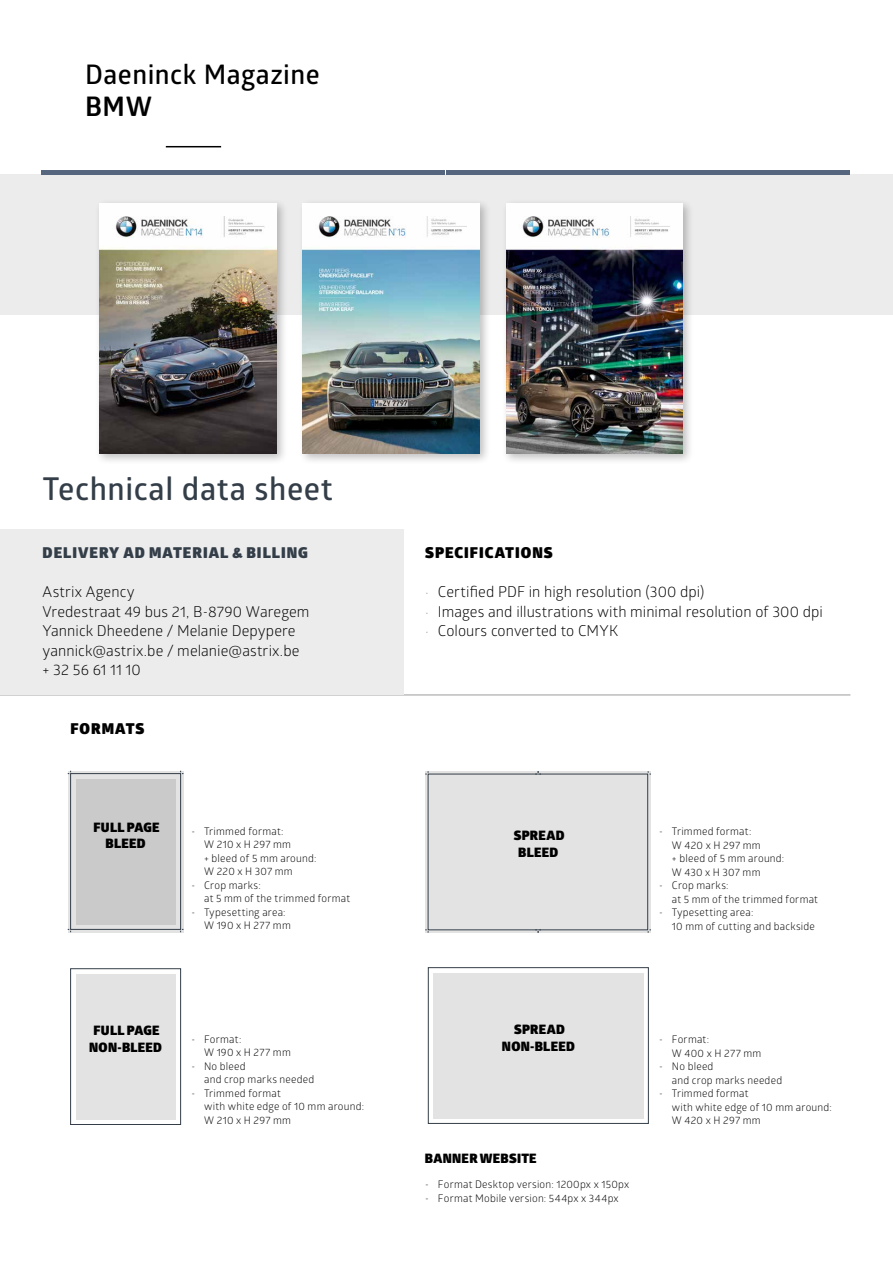
<style>
.page{position:relative;width:893px;height:1263px;background:#fff}
.page>*{position:absolute;margin:0;border:0;box-sizing:border-box;transform-origin:0 0}
.t1{font:600 31.5px "Glober";letter-spacing:.02em;color:#343e48}
.t2{font:600 27px "Glober";letter-spacing:.02em;color:#000}
.t3{font:700 27px "Glober";color:#000}
.t4{font:15px/19.5px "Glober";letter-spacing:.005em;color:#000}
.t5{font:900 15px "Glober";letter-spacing:.07em;color:#343e48}
.t6{font:900 15px "Glober";letter-spacing:.065em;color:#000}
.t7{font:900 13.05px/16.6px "Glober";letter-spacing:.025em;color:#000;text-align:center}
.t8{font:10.5px/13.5px "Glober";letter-spacing:.025em;color:#000}
.s1{font-weight:300;font-size:13.5px;color:#343e48}
</style>
<div class="page">
<div style="left:0;top:174px;width:893px;height:141px;background:#ececec"></div>
<hr style="left:41px;top:170px;width:404px;height:4px;background:#55667e">
<hr style="left:446px;top:170px;width:404px;height:4px;background:#55667e">
<hr style="left:166px;top:146px;width:55px;height:1px;background:#000">
<div style="left:95px;top:199px;width:193px;height:266px;background:#000;opacity:.25"></div>
<img style="left:100px;top:204px;width:177px;height:250px">
<div style="left:298px;top:199px;width:193px;height:266px;background:#000;opacity:.25"></div>
<img style="left:303px;top:204px;width:177px;height:250px">
<div style="left:501px;top:199px;width:193px;height:266px;background:#000;opacity:.25"></div>
<img style="left:506px;top:204px;width:177px;height:250px">
<hr style="left:0;top:695px;width:850px;height:1px;background:#9c9c9d">
<div style="left:0;top:529px;width:404px;height:166px;background:#ececec"></div>
<div style="left:68px;top:771px;width:115px;height:161px;background:#e3e3e3"></div>
<div style="left:70px;top:773px;width:111px;height:157px;border:1px solid #343e48"></div>
<div style="left:76px;top:974px;width:100px;height:145px;background:#e3e3e3"></div>
<div style="left:70px;top:968px;width:111px;height:157px;border:1px solid #343e48"></div>
<div style="left:433px;top:973px;width:210px;height:145px;background:#e3e3e3"></div>
<div style="left:428px;top:967px;width:221px;height:157px;border:1px solid #343e48"></div>
<div style="left:425px;top:771px;width:116px;height:162px;background:#e3e3e3"></div>
<div style="left:535px;top:771px;width:116px;height:162px;background:#e3e3e3"></div>
<svg style="left:425px;top:771px;width:4px;height:4px"></svg>
<svg style="left:535px;top:771px;width:6px;height:4px"></svg>
<svg style="left:425px;top:929px;width:4px;height:4px"></svg>
<svg style="left:535px;top:929px;width:6px;height:4px"></svg>
<div style="left:76px;top:779px;width:100px;height:145px;background:#cacaca"></div>
<h2 class="t2" style="left:85px;top:55px;width:236px">Daeninck Magazine</h2>
<h2 class="t3" style="left:85px;top:88px;width:68px">BMW</h2>
<h1 class="t1" style="left:43px;top:466px;width:292px">Technical data sheet</h1>
<h3 class="t5" style="left:43px;top:541px;width:267px">DELIVERY AD MATERIAL &amp; BILLING</h3>
<h3 class="t4" style="left:43px;top:581px;width:268px">Astrix Agency<br>Vredestraat 49 bus 21, B-8790 Waregem<br>Yannick Dheedene / Melanie Depypere yannick@astrix.be / melanie@astrix.be + 32 56 61 11 10</h3>
<h3 class="t6" style="left:70px;top:717px;width:76px">FORMATS</h3>
<p class="t7" style="left:94px;top:819px;width:68px">FULL PAGE<br>BLEED</p>
<p class="t8" style="left:204px;top:824px;width:114px;text-indent:-13px">- Trimmed format:<br>W 210 x H 297 mm<br>+ bleed of 5 mm around:<br>W 220 x H 307 mm</p>
<p class="t8" style="left:204px;top:878px;width:148px;text-indent:-13px">- Crop marks:<br>at 5 mm of the trimmed format</p>
<p class="t8" style="left:204px;top:905px;width:88px;text-indent:-13px">- Typesetting area:<br>W 190 x H 277 mm</p>
<h3 class="t6" style="left:425px;top:541px;width:129px">SPECIFICATIONS</h3>
<h3 class="t4" style="left:425px;top:581px;width:281px"><span class="s1">•</span> Certified PDF in high resolution (300 dpi)</h3>
<h3 class="t4" style="left:425px;top:601px;width:399px"><span class="s1">•</span> Images and illustrations with minimal resolution of 300 dpi</h3>
<h3 class="t4" style="left:425px;top:620px;width:194px"><span class="s1">•</span> Colours converted to CMYK</h3>
<p class="t7" style="left:514px;top:827px;width:52px">SPREAD<br>BLEED</p>
<p class="t8" style="left:672px;top:824px;width:114px;text-indent:-13px">- Trimmed format:<br>W 420 x H 297 mm<br>+ bleed of 5 mm around:<br>W 430 x H 307 mm</p>
<p class="t8" style="left:672px;top:878px;width:148px;text-indent:-13px">- Crop marks:<br>at 5 mm of the trimmed format</p>
<p class="t8" style="left:672px;top:905px;width:145px;text-indent:-13px">- Typesetting area:<br>10 mm of cutting and backside</p>
<p class="t7" style="left:89px;top:1022px;width:74px">FULL PAGE<br>NON-BLEED</p>
<p class="t7" style="left:502px;top:1021px;width:74px">SPREAD<br>NON-BLEED</p>
<p class="t8" style="left:204px;top:1032px;width:88px;text-indent:-13px">- Format:<br>W 190 x H 277 mm</p>
<p class="t8" style="left:204px;top:1059px;width:112px;text-indent:-13px">- No bleed<br>and crop marks needed</p>
<p class="t8" style="left:204px;top:1086px;width:162px;text-indent:-13px">- Trimmed format<br>with white edge of 10 mm around:<br>W 210 x H 297 mm</p>
<p class="t7" style="left:425px;top:1150px;width:113px">BANNER WEBSITE</p>
<p class="t8" style="left:425px;top:1177px;width:206px">- Format Desktop version: 1200px x 150px</p>
<p class="t8" style="left:425px;top:1191px;width:195px">- Format Mobile version: 544px x 344px</p>
<p class="t8" style="left:672px;top:1032px;width:91px;text-indent:-13px">- Format:<br>W 400 x H 277 mm</p>
<p class="t8" style="left:672px;top:1059px;width:112px;text-indent:-13px">- No bleed<br>and crop marks needed</p>
<p class="t8" style="left:672px;top:1086px;width:162px;text-indent:-13px">- Trimmed format<br>with white edge of 10 mm around:<br>W 420 x H 297 mm</p>
</div>
